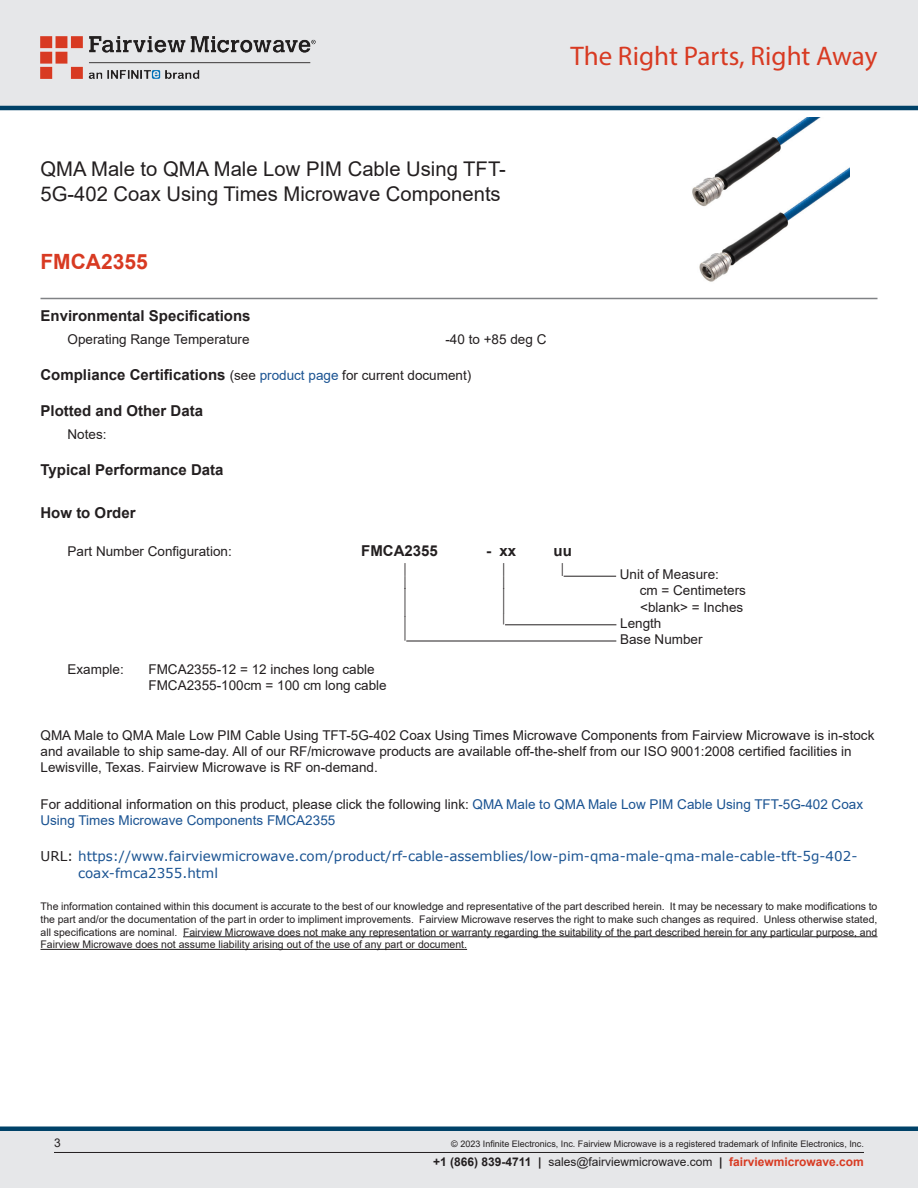
<style>
.page{position:relative;width:918px;height:1188px;background:#fff}
.page>*{position:absolute;margin:0;border:0;box-sizing:border-box;transform-origin:0 0}
.Specs_Para{font:30px "Arial";color:#231f20;scale:.33 1}
.t1{font:27px "Myriad Pro";color:#d83a22}
.Specs_Para-2{font:26.85px "Arial";color:#231f20;scale:.37 1}
.Specs_Para-3{font:25.8px "Arial";color:#231f20;scale:.39 1}
.Branded_Part_No{font:700 21px "Arial";color:#d83a22}
.Web_Description_Para{font:20.25px/24.3px "Arial";color:#231f20}
.Head1_for_Compliance{font:700 15px "Arial";color:#231f20}
.Head1{font:700 15px "Arial";color:#231f20}
.Specs_Para-4{font:700 15px "Arial";color:#231f20}
.Specs_Para-5{font:700 15px "Arial";color:#231f20;scale:1.04 1}
.Web_Description_Para-2{font:13.5px/16.2px "Arial";color:#231f20}
.Specs_Para-6{font:13.5px "Arial";color:#231f20}
.Web_Description_Para-3{font:13.5px/16.2px "Arial";color:#1a5392}
.URL_para{font:13.5px/16.2px "Verdana";color:#1a5392}
.Specs_Notes_Para{font:13.5px "Arial";color:#231f20}
.Specs_Para-7{font:13.5px "Arial";color:#231f20;scale:.75 1}
.t2{font:12px "Arial";color:#231f20}
.Specs_Para-8{font:11.25px "Arial";color:#231f20;scale:.86 1}
.t3{font:10.5px/12.6px "Arial";color:#231f20;text-align:justify}
.Copyright_disclaimer{font:9px "Arial";color:#231f20}
.s1{font-weight:400;font-size:13.5px}
.s2{font-weight:400;font-size:13.5px;color:#1a5392}
.s3{color:#231f20}
.s4{font-weight:700}
.s5{font-weight:700;color:#d83a22}
</style>
<div class="page">
<div style="left:0;top:1131px;width:918px;height:57px;background:#e6e7e9"></div>
<div style="left:0;top:1126px;width:918px;height:5px;background:#004268"></div>
<div style="left:0;top:0;width:918px;height:108px;background:#e6e7e9"></div>
<hr style="left:0;top:106px;width:918px;height:4px;background:#004268">
<img style="left:40px;top:36px;width:276px;height:42px">
<hr style="left:54px;top:1152px;width:810px;height:1px;background:#231f20">
<hr style="left:40px;top:298px;width:838px;height:1px;background:#808285">
<img style="left:692px;top:117px;width:157px;height:165px">
<hr style="left:564px;top:576px;width:52px;height:1px;background:#231f20">
<hr style="left:505px;top:624px;width:111px;height:1px;background:#231f20">
<hr style="left:406px;top:641px;width:210px;height:1px;background:#231f20">
<hr style="left:183px;top:936px;width:694px;height:1px;background:#231f20">
<hr style="left:40px;top:949px;width:427px;height:1px;background:#231f20">
<h1 class="Web_Description_Para" style="left:40px;top:157px;width:467px">QMA Male to QMA Male Low PIM Cable Using TFT-<br>5G-402 Coax Using Times Microwave Components</h1>
<p class="Branded_Part_No" style="left:40px;top:247px;width:109px">FMCA2355</p>
<h2 class="t1" style="left:571px;top:39px;width:308px">The Right Parts, Right Away</h2>
<p class="Head1" style="left:40px;top:306px;width:212px">Environmental Specifications</p>
<p class="Specs_Para-6" style="left:68px;top:330px;width:184px">Operating Range Temperature</p>
<p class="Specs_Para-6" style="left:446px;top:330px;width:102px">-40 to +85 deg C</p>
<p class="Head1_for_Compliance" style="left:40px;top:365px;width:432px">Compliance Certifications <span class="s1">(see</span> <span class="s2">product page</span> <span class="s1">for current document)</span></p>
<p class="Head1_for_Compliance" style="left:40px;top:401px;width:164px">Plotted and Other Data</p>
<p class="Specs_Notes_Para" style="left:68px;top:425px;width:41px">Notes:</p>
<p class="Head1" style="left:40px;top:459px;width:185px">Typical Performance Data</p>
<p class="Head1" style="left:40px;top:502px;width:97px">How to Order</p>
<p class="Specs_Para-6" style="left:68px;top:542px;width:166px">Part Number Configuration:</p>
<p class="Specs_Para-4" style="left:361px;top:540px;width:78px">FMCA2355</p>
<p class="Specs_Para-5" style="left:486px;top:540px;width:31px">- xx</p>
<p class="Specs_Para-4" style="left:554px;top:540px;width:20px">uu</p>
<p class="Specs_Para-7" style="left:404px;top:559px;width:5px">|</p>
<p class="Specs_Para-7" style="left:503px;top:559px;width:5px">|</p>
<p class="Specs_Para-7" style="left:561px;top:559px;width:5px">|</p>
<p class="Specs_Para-6" style="left:620px;top:565px;width:101px">Unit of Measure:</p>
<p class="Specs_Para-7" style="left:404px;top:572px;width:5px">|</p>
<p class="Specs_Para-7" style="left:503px;top:572px;width:5px">|</p>
<p class="Specs_Para-6" style="left:640px;top:581px;width:108px">cm = Centimeters</p>
<p class="Specs_Para" style="left:404px;top:579px;width:9px">|</p>
<p class="Specs_Para-2" style="left:503px;top:580px;width:9px">|</p>
<p class="Specs_Para-6" style="left:640px;top:598px;width:105px">&lt;blank&gt; = Inches</p>
<p class="Specs_Para-8" style="left:503px;top:611px;width:4px">|</p>
<p class="Specs_Para-6" style="left:620px;top:614px;width:43px">Length</p>
<p class="Specs_Para-3" style="left:404px;top:608px;width:8px">|</p>
<p class="Specs_Para-6" style="left:620px;top:630px;width:84px">Base Number</p>
<p class="Specs_Para-6" style="left:68px;top:660px;width:58px">Example:</p>
<p class="Specs_Para-6" style="left:148px;top:660px;width:228px">FMCA2355-12 = 12 inches long cable</p>
<p class="Specs_Para-6" style="left:148px;top:676px;width:240px">FMCA2355-100cm = 100 cm long cable</p>
<h1 class="Web_Description_Para-2" style="left:40px;top:727px;width:835px">QMA Male to QMA Male Low PIM Cable Using TFT-5G-402 Coax Using Times Microwave Components from Fairview Microwave is in-stock and available to ship same-day. All of our RF/microwave products are available off-the-shelf from our ISO 9001:2008 certified facilities in<br>Lewisville, Texas. Fairview Microwave is RF on-demand.</h1>
<h1 class="Web_Description_Para-3" style="left:40px;top:796px;width:824px"><span class="s3">For additional information on this product, please click the following link:</span> QMA Male to QMA Male Low PIM Cable Using TFT-5G-402 Coax<br>Using Times Microwave Components FMCA2355</h1>
<p class="URL_para" style="left:78px;top:848px;width:781px;text-indent:-38px"><span class="s3">URL:</span> https://www.fairviewmicrowave.com/product/rf-cable-assemblies/low-pim-qma-male-qma-male-cable-tft-5g-402- coax-fmca2355.html</p>
<p class="t3" style="left:40px;top:900px;width:838px">The information contained within this document is accurate to the best of our knowledge and representative of the part described herein. It may be necessary to make modifications to the part and/or the documentation of the part in order to impliment improvements. Fairview Microwave reserves the right to make such changes as required. Unless otherwise stated, all specifications are nominal. Fairview Microwave does not make any representation or warranty regarding the suitability of the part described herein for any particular purpose, and Fairview Microwave does not assume liability arising out of the use of any part or document.</p>
<p class="t2" style="left:54px;top:1135px;width:8px">3</p>
<p class="Copyright_disclaimer" style="left:451px;top:1138px;width:414px">© 2023 Infinite Electronics, Inc. Fairview Microwave is a registered trademark of Infinite Electronics, Inc.</p>
<p class="t2" style="left:433px;top:1153px;width:432px"><span class="s4">+1 (866) 839-4711 |</span> sales@fairviewmicrowave.com <span class="s4">|</span> <span class="s5">fairviewmicrowave.com</span></p>
</div>
